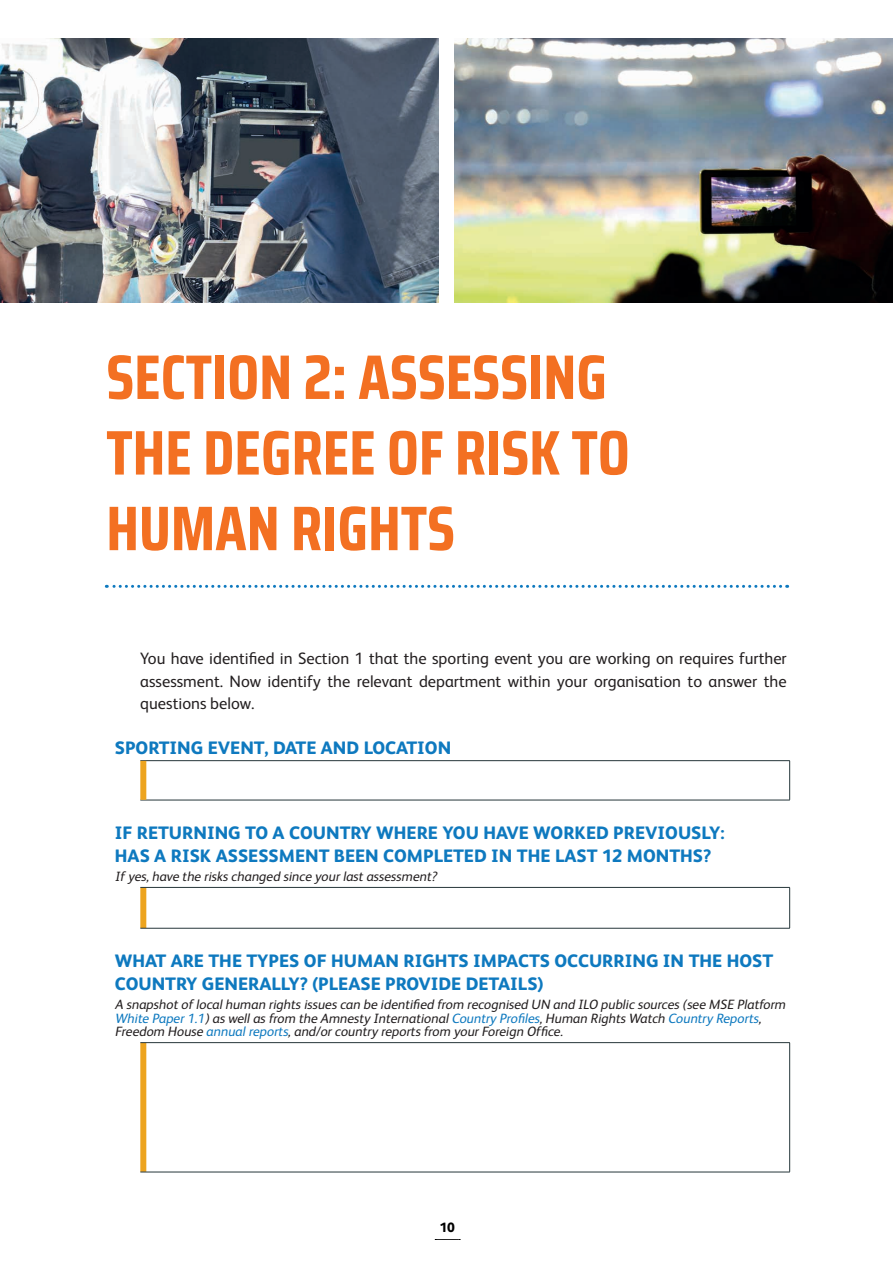
<style>
.page{position:relative;width:893px;height:1263px;background:#fff}
.page>*{position:absolute;margin:0;border:0;box-sizing:border-box;transform-origin:0 0}
.t1{font:700 63px/75.6px "Saira Condensed";color:#f37022}
.t2{font:800 18px/22.5px "FS Albert";color:#0e79bf}
.t3{font:16.5px/22.5px "FS Albert";color:#231f20;text-align:justify}
.t4{font:italic 13.5px/13.5px "FS Albert";color:#231f20}
.t5{font:800 13.5px "FS Albert";color:#000}
.s1{color:#0e79bf}
</style>
<div class="page">
<svg style="left:435px;top:1239px;width:25px;height:1px"></svg>
<svg style="left:106px;top:585px;width:675px;height:3px"></svg>
<hr style="left:789px;top:761px;width:1px;height:39px;background:#26363a">
<hr style="left:140px;top:800px;width:650px;height:1px;background:#26363a">
<hr style="left:140px;top:760px;width:650px;height:1px;background:#26363a">
<div style="left:140px;top:761px;width:6px;height:39px;background:#eda41f"></div>
<div style="left:140px;top:888px;width:6px;height:40px;background:#eda41f"></div>
<hr style="left:140px;top:887px;width:650px;height:1px;background:#26363a">
<hr style="left:789px;top:888px;width:1px;height:40px;background:#26363a">
<hr style="left:140px;top:928px;width:650px;height:1px;background:#26363a">
<div style="left:140px;top:1043px;width:6px;height:129px;background:#eda41f"></div>
<hr style="left:140px;top:1042px;width:650px;height:1px;background:#26363a">
<hr style="left:789px;top:1043px;width:1px;height:129px;background:#26363a">
<hr style="left:140px;top:1172px;width:650px;height:1px;background:#26363a">
<img style="left:0;top:38px;width:438px;height:265px">
<img style="left:455px;top:38px;width:438px;height:265px">
<h1 class="t1" style="left:106px;top:339px;width:525px">SECTION 2: ASSESSING<br>THE DEGREE OF RISK TO<br>HUMAN RIGHTS</h1>
<p class="t3" style="left:140px;top:647px;width:648px">You have identified in Section 1 that the sporting event you are working on requires further assessment. Now identify the relevant department within your organisation to answer the questions below.</p>
<h2 class="t2" style="left:115px;top:736px;width:338px">SPORTING EVENT, DATE AND LOCATION</h2>
<h2 class="t2" style="left:115px;top:821px;width:611px">IF RETURNING TO A COUNTRY WHERE YOU HAVE WORKED PREVIOUSLY:<br>HAS A RISK ASSESSMENT BEEN COMPLETED IN THE LAST 12 MONTHS?</h2>
<p class="t4" style="left:115px;top:869px;width:326px">Ifyes,have the riskschanged since yourlastassessment?</p>
<h2 class="t2" style="left:115px;top:949px;width:660px">WHAT ARE THE TYPES OF HUMAN RIGHTS IMPACTS OCCURRING IN THE HOST<br>COUNTRY GENERALLY? (PLEASE PROVIDE DETAILS)</h2>
<p class="t4" style="left:115px;top:997px;width:675px">A snapshotoflocalhuman rightsissuescan be identified from recognised UN and ILO public sources(see MSE Platform<br><span class="s1">White Paper1.1</span>)aswellasfrom the Amnesty International<span class="s1">Country Profiles</span>,Human RightsWatch <span class="s1">Country Reports</span>,<br>Freedom House <span class="s1">annualreports</span>,and/orcountry reportsfrom yourForeign Office.</p>
<p class="t5" style="left:439px;top:1218px;width:17px">10</p>
</div>
